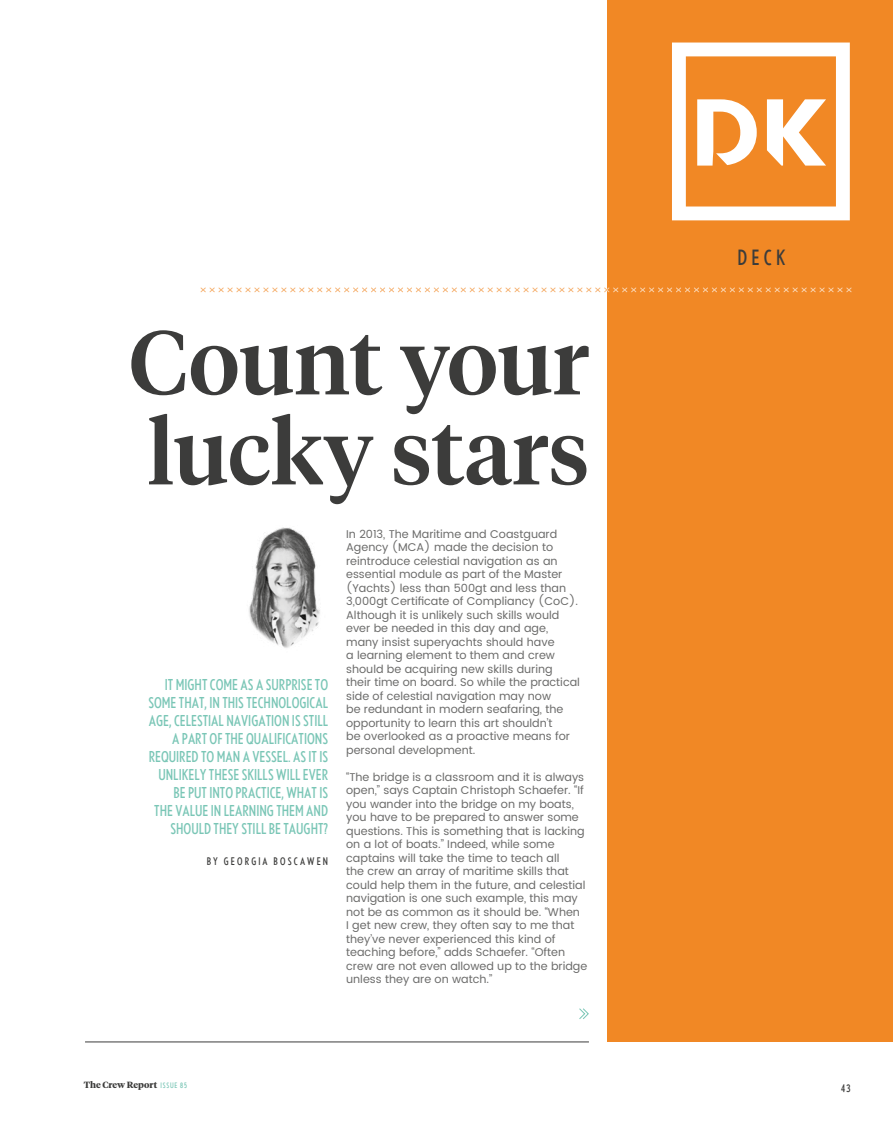
<style>
.page{position:relative;width:893px;height:1127px;background:#fff}
.page>*{position:absolute;margin:0;border:0;box-sizing:border-box;transform-origin:0 0}
.t1{font:500 90px/90px "Tiempos Headline";color:#3c3c3b}
.t2{font:condensed 21px "Nobel";color:#3c3c3b}
.t3{font:condensed 15px/18px "Nobel";color:#7ac6b6;text-align:right}
.t4{font:11.25px/13.5px "Poppins";color:#6b6b6a}
.t5{font:condensed 10.5px "Nobel";letter-spacing:.2em;color:#3c3c3b}
.t6{font:700 9px "Tiempos Headline";color:#3c3c3b}
.s1{font-family:"Nobel";font-weight:400;font-stretch:condensed;font-size:7.5px;color:#7ac6b6}
</style>
<div class="page">
<div style="left:607px;top:0;width:286px;height:1042px;background:#f18825"></div>
<svg style="left:579px;top:1008px;width:10px;height:11px"></svg>
<svg style="left:200px;top:287px;width:652px;height:6px"></svg>
<svg style="left:672px;top:43px;width:178px;height:177px"></svg>
<hr style="left:85px;top:1041px;width:504px;height:1px;background:#3c3c3b">
<img style="left:249px;top:527px;width:71px;height:121px">
<h1 class="t1" style="left:129px;top:313px;width:462px">Count your lucky stars</h1>
<p class="t3" style="left:148px;top:675px;width:181px">IT MIGHT COME AS A SURPRISE TO<br>SOME THAT, IN THIS TECHNOLOGICAL<br>AGE, CELESTIAL NAVIGATION IS STILL<br>A PART OF THE QUALIFICATIONS<br>REQUIRED TO MAN A VESSEL. AS IT IS<br>UNLIKELY THESE SKILLS WILL EVER<br>BE PUT INTO PRACTICE, WHAT IS<br>THE VALUE IN LEARNING THEM AND<br>SHOULD THEY STILL BE TAUGHT?</p>
<p class="t5" style="left:207px;top:855px;width:123px">BY GEORGIA BOSCAWEN</p>
<p class="t4" style="left:346px;top:527px;width:235px">In 2013, The Maritime and Coastguard Agency (MCA) made the decision to reintroduce celestial navigation as an essential module as part of the Master (Yachts) less than 500gt and less than 3,000gt Certificate of Compliancy (CoC).<br>Although it is unlikely such skills would ever be needed in this day and age, many insist superyachts should have<br>a learning element to them and crew should be acquiring new skills during their time on board. So while the practical side of celestial navigation may now<br>be redundant in modern seafaring, the opportunity to learn this art shouldn’t<br>be overlooked as a proactive means for personal development.</p>
<p class="t4" style="left:346px;top:770px;width:243px">“The bridge is a classroom and it is always open,” says Captain Christoph Schaefer. “If you wander into the bridge on my boats, you have to be prepared to answer some questions. This is something that is lacking on a lot of boats.” Indeed, while some captains will take the time to teach all<br>the crew an array of maritime skills that could help them in the future, and celestial navigation is one such example, this may not be as common as it should be. “When<br>I get new crew, they often say to me that they’ve never experienced this kind of teaching before,” adds Schaefer. “Often crew are not even allowed up to the bridge unless they are on watch.”</p>
<h2 class="t2" style="left:737px;top:246px;width:50px">DECK</h2>
<p class="t6" style="left:84px;top:1079px;width:105px">The Crew Report <span class="s1">ISSUE 85</span></p>
<p class="t5" style="left:841px;top:1082px;width:11px">43</p>
</div>
